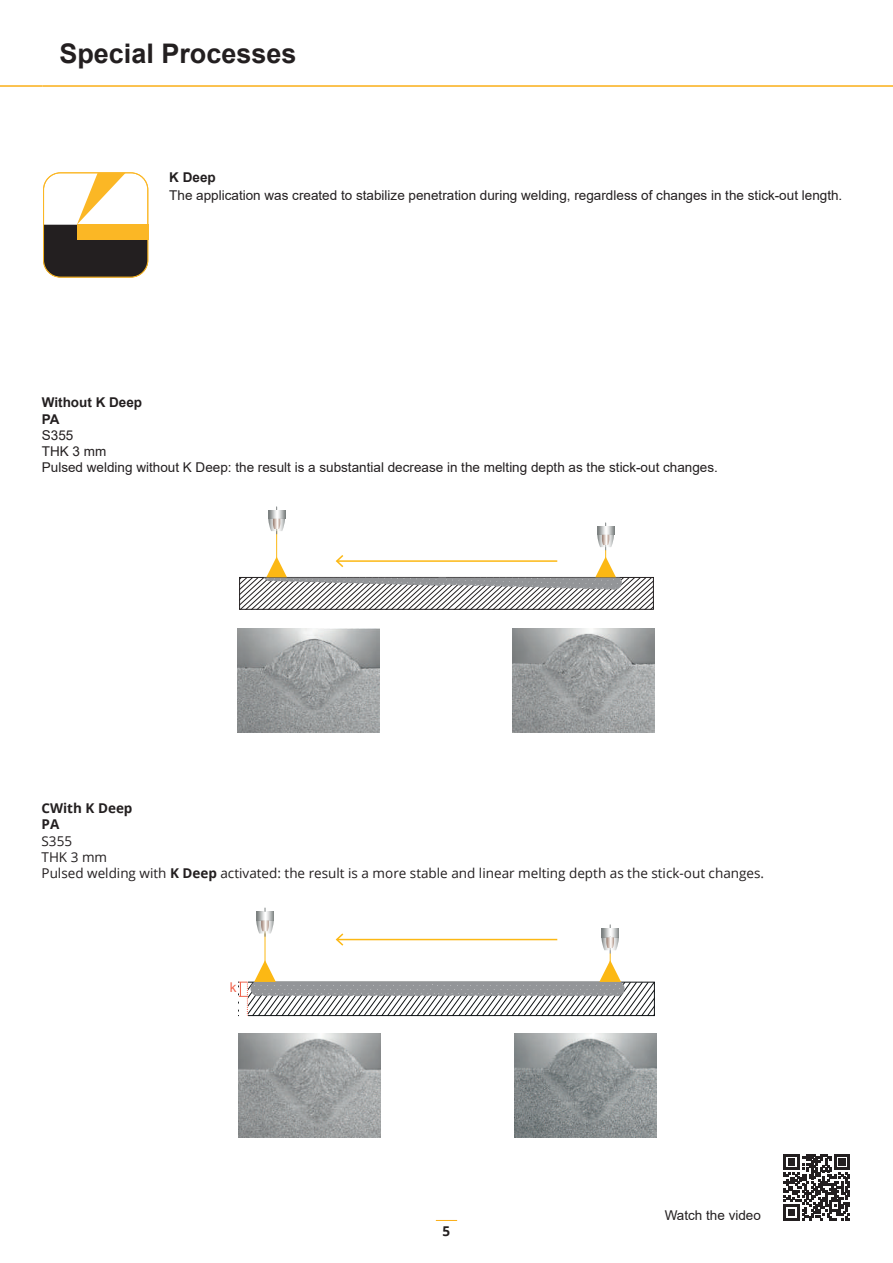
<style>
.page{position:relative;width:893px;height:1263px;background:#fff}
.page>*{position:absolute;margin:0;border:0;box-sizing:border-box;transform-origin:0 0}
.t1{font:700 27px "Arial";color:#231f20}
.t2{font:13.5px/16.2px "Arial";color:#231f20}
.t3{font:13.5px/16.2px "Open Sans";color:#231f20}
.t4{font:700 13.5px/16.2px "Arial";color:#231f20}
.t5{font:700 13.5px/16.2px "Open Sans";color:#231f20}
.t6{font:13.5px "Arial";color:#f2664f}
.s1{font-weight:700}
</style>
<div class="page">
<svg style="left:436px;top:1220px;width:21px;height:1px"></svg>
<hr style="left:0;top:85px;width:43px;height:2px;background:#faaf18">
<hr style="left:43px;top:85px;width:850px;height:2px;background:#faaf18">
<svg style="left:43px;top:174px;width:105px;height:103px"></svg>
<div style="left:43px;top:172px;width:105px;height:105px;border:1px solid #fbb725;border-radius:17px"></div>
<img style="left:237px;top:629px;width:142px;height:104px">
<img style="left:513px;top:629px;width:142px;height:104px">
<svg style="left:240px;top:507px;width:413px;height:102px"></svg>
<img style="left:239px;top:1033px;width:142px;height:104px">
<img style="left:515px;top:1033px;width:142px;height:104px">
<svg style="left:239px;top:908px;width:416px;height:108px"></svg>
<svg style="left:784px;top:1154px;width:66px;height:66px"></svg>
<h1 class="t1" style="left:59px;top:34px;width:239px">Special Processes</h1>
<p class="t4" style="left:169px;top:169px;width:48px">K Deep</p>
<p class="t2" style="left:169px;top:187px;width:675px">The application was created to stabilize penetration during welding, regardless of changes in the stick-out length.</p>
<p class="t4" style="left:42px;top:395px;width:102px">Without K Deep<br>PA</p>
<p class="t2" style="left:42px;top:427px;width:678px">S355<br>THK 3 mm<br>Pulsed welding without K Deep: the result is a substantial decrease in the melting depth as the stick-out changes.</p>
<p class="t5" style="left:42px;top:800px;width:92px">CWith K Deep<br>PA</p>
<p class="t3" style="left:42px;top:832px;width:724px">S355<br>THK 3 mm<br>Pulsed welding with <span class="s1">K Deep</span> activated: the result is a more stable and linear melting depth as the stick-out changes.</p>
<p class="t6" style="left:230px;top:978px;width:8px">k</p>
<p class="t5" style="left:443px;top:1223px;width:9px">5</p>
<p class="t2" style="left:665px;top:1207px;width:98px">Watch the video</p>
</div>
